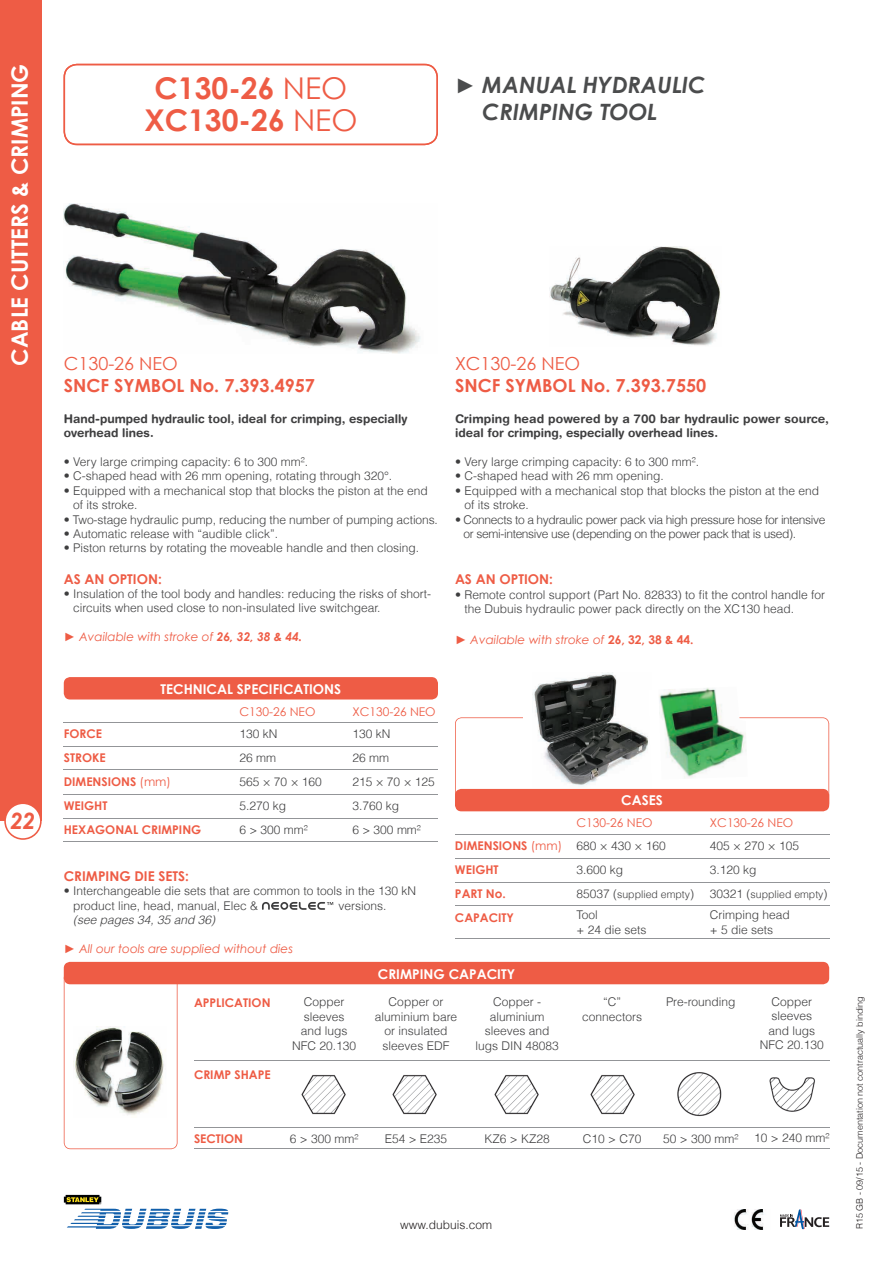
<style>
.page{position:relative;width:893px;height:1263px;background:#fff}
.page>*{position:absolute;margin:0;border:0;box-sizing:border-box;transform-origin:0 0}
.t1{font:700 30px/31.5px "Century Gothic";color:#ee5c45;text-align:center}
.t2{font:italic 700 22.5px/27px "Century Gothic";color:#4b4c4d}
.t3{font:700 22.5px "Century Gothic";color:#fff}
.t4{font:italic 700 22.5px "Century Gothic";color:#ee5c45}
.t5{font:700 18px "Century Gothic";color:#ee5c45}
.t6{font:18px "Century Gothic";color:#ee5c45}
.t7{font:700 13.5px "Century Gothic";color:#fff}
.t8{font:700 13.5px "Century Gothic";color:#ee5c45}
.t9{font:300 12px/14.4px "Helvetica LT";color:#3e3e3f}
.t10{font:700 12px/14.4px "Helvetica Rounded LT";color:#3e3e3f}
.t11{font:300 12px/14.4px "Helvetica LT";letter-spacing:-.03em;color:#3e3e3f}
.t12{font:700 12px/24px "Century Gothic";color:#ee5c45}
.t13{font:italic 12px "Century Gothic";color:#ee5c45}
.t14{font:12px "Century Gothic";color:#ee5c45}
.t15{font:italic 300 12px "Helvetica LT";color:#3e3e3f}
.t16{font:300 12px "Helvetica LT";color:#231f20}
.t17{font:300 10.5px "Helvetica LT";color:#3e3e3f}
.t18{font:300 9px "Helvetica LT";color:#231f20}
.s1{font-weight:400}
.s2{font-size:21px}
.s3{font-weight:700;font-style:normal}
.s4{font-weight:700}
.s5{font-size:12px}
</style>
<div class="page">
<svg style="left:64px;top:1195px;width:164px;height:34px"></svg>
<div style="left:0;top:0;width:42px;height:821px;background:#ee5c45"></div>
<svg style="left:4px;top:804px;width:38px;height:36px"></svg>
<svg style="left:780px;top:1209px;width:49px;height:20px"></svg>
<img style="left:734px;top:1209px;width:30px;height:20px">
<svg style="left:64px;top:64px;width:374px;height:81px"></svg>
<div style="left:64px;top:677px;width:374px;height:22px;background:#ee5c45;border-radius:6px"></div>
<hr style="left:64px;top:770px;width:374px;height:1px;background:#939598">
<hr style="left:64px;top:746px;width:374px;height:1px;background:#939598">
<hr style="left:64px;top:794px;width:374px;height:1px;background:#939598">
<hr style="left:64px;top:818px;width:374px;height:1px;background:#939598">
<hr style="left:64px;top:841px;width:374px;height:1px;background:#939598">
<hr style="left:64px;top:722px;width:374px;height:1px;background:#939598">
<hr style="left:455px;top:882px;width:374px;height:1px;background:#939598">
<hr style="left:455px;top:858px;width:374px;height:1px;background:#939598">
<hr style="left:455px;top:905px;width:374px;height:1px;background:#939598">
<hr style="left:455px;top:938px;width:374px;height:1px;background:#939598">
<hr style="left:455px;top:834px;width:374px;height:1px;background:#939598">
<div style="left:455px;top:789px;width:374px;height:22px;background:#ee5c45;border-radius:6px"></div>
<div style="left:64px;top:962px;width:765px;height:22px;background:#ee5c45;border-radius:6px"></div>
<hr style="left:194px;top:1060px;width:635px;height:1px;background:#939598">
<hr style="left:194px;top:1127px;width:635px;height:1px;background:#939598">
<hr style="left:194px;top:1148px;width:635px;height:1px;background:#939598">
<svg style="left:64px;top:980px;width:114px;height:169px"></svg>
<img style="left:590px;top:1075px;width:45px;height:40px">
<img style="left:494px;top:1075px;width:45px;height:40px">
<img style="left:393px;top:1075px;width:44px;height:40px">
<img style="left:302px;top:1075px;width:44px;height:40px">
<img style="left:770px;top:1077px;width:45px;height:35px">
<img style="left:677px;top:1072px;width:45px;height:45px">
<svg style="left:455px;top:672px;width:374px;height:138px"></svg>
<img style="left:658px;top:687px;width:90px;height:93px">
<img style="left:64px;top:204px;width:357px;height:149px">
<img style="left:550px;top:246px;width:171px;height:100px">
<svg style="left:262px;top:902px;width:71px;height:8px"></svg>
<h2 class="t3" style="left:3px;top:366px;width:303px;rotate:-90deg">CABLE CUTTERS &amp; CRIMPING</h2>
<h2 class="t4" style="left:10px;top:804px;width:27px">22</h2>
<h1 class="t1" style="left:144px;top:71px;width:215px">C130-26 <span class="s1">NEO<br></span>XC130-26 <span class="s1">NEO</span></h1>
<h2 class="t2" style="left:482px;top:71px;width:225px;text-indent:-27px"><span class="s2">►</span> MANUAL HYDRAULIC<br>CRIMPING TOOL</h2>
<h3 class="t6" style="left:64px;top:351px;width:116px">C130-26 NEO</h3>
<h3 class="t5" style="left:64px;top:372px;width:253px">SNCF SYMBOL NO. 7.393.4957</h3>
<p class="t10" style="left:64px;top:411px;width:345px">Hand-pumped hydraulic tool, ideal for crimping, especially overhead lines.</p>
<p class="t9" style="left:64px;top:454px;width:246px">• Very large crimping capacity: 6 to 300 mm².</p>
<p class="t9" style="left:64px;top:469px;width:330px">• C-shaped head with 26 mm opening, rotating through 320°.</p>
<p class="t9" style="left:73px;top:483px;width:356px;text-indent:-9px">• Equipped with a mechanical stop that blocks the piston at the end of its stroke.</p>
<p class="t9" style="left:64px;top:512px;width:376px">• Two-stage hydraulic pump, reducing the number of pumping actions.</p>
<p class="t9" style="left:64px;top:526px;width:216px">• Automatic release with “audible click”.</p>
<p class="t9" style="left:64px;top:541px;width:357px">• Piston returns by rotating the moveable handle and then closing.</p>
<p class="t8" style="left:64px;top:568px;width:100px">AS AN OPTION:</p>
<p class="t9" style="left:73px;top:586px;width:360px;text-indent:-9px">• Insulation of the tool body and handles: reducing the risks of short&shy;circuits when used close to non-insulated live switchgear.</p>
<p class="t13" style="left:64px;top:628px;width:240px"><span class="s3">►</span> available with stroke of <span class="s4">26, 32, 38 &amp; 44.</span></p>
<p class="t7" style="left:160px;top:678px;width:182px">TECHNICAL SPECIFICATIONS</p>
<p class="t14" style="left:239px;top:703px;width:78px">C130-26 NEO</p>
<p class="t14" style="left:352px;top:703px;width:85px">XC130-26 NEO</p>
<p class="t12" style="left:64px;top:721px;width:139px">FORCE<br>STROKE<br>DIMENSIONS <span class="s1">(mm)<br></span>WEIGHT<br>HEXAGONAL CRIMPING</p>
<p class="t9" style="left:352px;top:721px;width:84px;line-height:24px">130 kN<br>26 mm<br>215 × 70 × 125<br>3.760 kg<br>6 &gt; 300 mm²</p>
<p class="t9" style="left:239px;top:721px;width:84px;line-height:24px">130 kN<br>26 mm<br>565 × 70 × 160<br>5.270 kg<br>6 &gt; 300 mm²</p>
<p class="t8" style="left:64px;top:866px;width:127px">CRIMPING DIE SETS:</p>
<p class="t9" style="left:73px;top:884px;width:345px;text-indent:-9px">• Interchangeable die sets that are common to tools in the 130 kN product line, head, manual, Elec &amp;</p>
<p class="t9" style="left:338px;top:898px;width:50px">versions.</p>
<p class="t15" style="left:73px;top:912px;width:144px">(see pages 34, 35 and 36)</p>
<p class="t13" style="left:64px;top:940px;width:231px"><span class="s3">►</span> all our tools are supplied without dies</p>
<h3 class="t6" style="left:455px;top:351px;width:127px">XC130-26 NEO</h3>
<h3 class="t5" style="left:455px;top:372px;width:253px">SNCF SYMBOL NO. 7.393.7550</h3>
<p class="t10" style="left:455px;top:411px;width:375px">Crimping head powered by a 700 bar hydraulic power source, ideal for crimping, especially overhead lines.</p>
<p class="t9" style="left:455px;top:454px;width:246px">• Very large crimping capacity: 6 to 300 mm².</p>
<p class="t9" style="left:455px;top:469px;width:210px">• C-shaped head with 26 mm opening.</p>
<p class="t9" style="left:464px;top:483px;width:356px;text-indent:-9px">• Equipped with a mechanical stop that blocks the piston at the end of its stroke.</p>
<p class="t11" style="left:464px;top:512px;width:363px;text-indent:-9px">• Connects to a hydraulic power pack via high pressure hose for intensive or semi-intensive use (depending on the power pack that is used).</p>
<p class="t8" style="left:455px;top:569px;width:100px">AS AN OPTION:</p>
<p class="t9" style="left:464px;top:587px;width:362px;text-indent:-9px">• Remote control support (Part No. 82833) to fit the control handle for the Dubuis hydraulic power pack directly on the XC130 head.</p>
<p class="t13" style="left:455px;top:631px;width:240px"><span class="s3">►</span> available with stroke of <span class="s3">26, 32, 38 &amp; 44.</span></p>
<p class="t7" style="left:621px;top:790px;width:43px">CASES</p>
<p class="t14" style="left:576px;top:814px;width:78px">C130-26 NEO</p>
<p class="t14" style="left:710px;top:814px;width:85px">XC130-26 NEO</p>
<p class="t12" style="left:455px;top:833px;width:109px">DIMENSIONS <span class="s1">(mm)<br></span>WEIGHT<br>PART NO.<br>CAPACITY</p>
<p class="t9" style="left:710px;top:833px;width:91px;line-height:24px">405 × 270 × 105<br>3.120 kg</p>
<p class="t9" style="left:576px;top:833px;width:91px;line-height:24px">680 × 430 × 160<br>3.600 kg</p>
<p class="t17" style="left:576px;top:888px;width:119px"><span class="s5">85037 (</span>supplied empty<span class="s5">)</span></p>
<p class="t9" style="left:576px;top:907px;width:71px">Tool<br>+ 24 die sets</p>
<p class="t17" style="left:710px;top:888px;width:119px"><span class="s5">30321 (</span>supplied empty<span class="s5">)</span></p>
<p class="t9" style="left:710px;top:907px;width:82px">Crimping head + 5 die sets</p>
<p class="t12" style="left:194px;top:990px;width:78px">APPLICATION</p>
<p class="t12" style="left:194px;top:1062px;width:78px">CRIMP SHAPE</p>
<p class="t9" style="left:292px;top:995px;width:66px;text-align:center">Copper sleeves and lugs<br>NFC 20.130</p>
<p class="t7" style="left:378px;top:963px;width:139px">CRIMPING CAPACITY</p>
<p class="t9" style="left:375px;top:995px;width:84px;text-align:center">Copper or aluminium bare or insulated sleeves EDF</p>
<p class="t9" style="left:476px;top:995px;width:85px;text-align:center">Copper - aluminium sleeves and lugs DIN 48083</p>
<p class="t12" style="left:194px;top:1126px;width:51px">SECTION</p>
<p class="t9" style="left:290px;top:1131px;width:70px">6 &gt; 300 mm²</p>
<p class="t9" style="left:385px;top:1131px;width:64px">E54 &gt; E235</p>
<p class="t9" style="left:485px;top:1131px;width:67px">KZ6 &gt; KZ28</p>
<p class="t9" style="left:582px;top:995px;width:62px;text-align:center">“C” connectors</p>
<p class="t9" style="left:666px;top:995px;width:71px">Pre-rounding</p>
<p class="t9" style="left:760px;top:994px;width:66px;text-align:center">Copper sleeves and lugs<br>NFC 20.130</p>
<p class="t9" style="left:583px;top:1131px;width:60px">C10 &gt; C70</p>
<p class="t9" style="left:663px;top:1131px;width:77px">50 &gt; 300 mm²</p>
<p class="t9" style="left:754px;top:1131px;width:77px">10 &gt; 240 mm²</p>
<p class="t16" style="left:400px;top:1217px;width:94px">www.dubuis.com</p>
<p class="t18" style="left:854px;top:1229px;width:235px;rotate:-90deg">R15 GB - 09/15 - Documentation not contractually binding</p>
</div>
